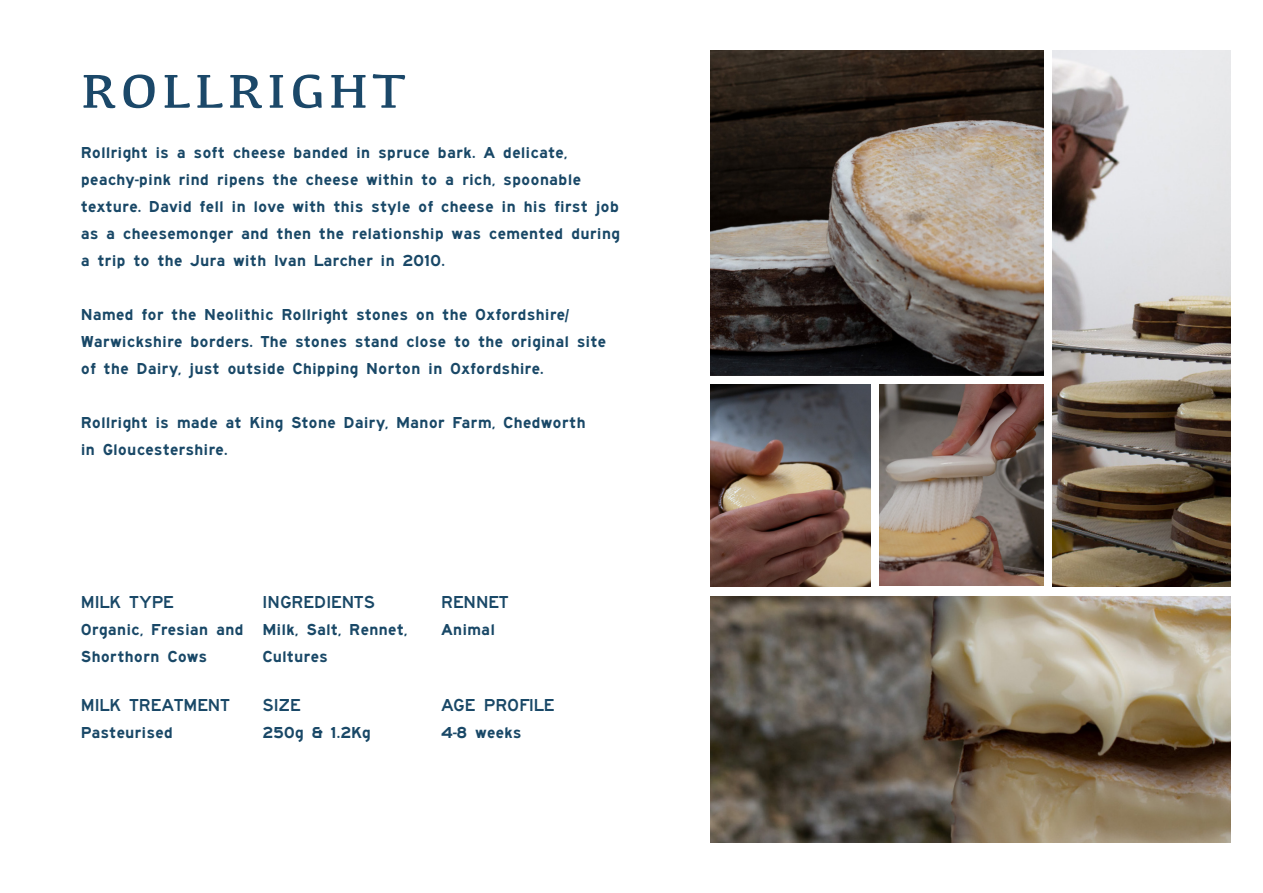
<style>
.page{position:relative;width:1263px;height:893px;background:#fff}
.page>*{position:absolute;margin:0;border:0;box-sizing:border-box;transform-origin:0 0}
.t1{font:49.2px "Kefa";letter-spacing:.08em;color:#1b4869;scale:1.1 1}
.t2{font:18px "Saa Series EDOT";color:#194867}
.t3{font:16.5px/27px "Saa Series EMDOT";color:#194867}
</style>
<div class="page">
<img style="left:711px;top:50px;width:333px;height:326px">
<img style="left:1052px;top:50px;width:178px;height:537px">
<img style="left:711px;top:385px;width:159px;height:202px">
<img style="left:879px;top:385px;width:165px;height:201px">
<img style="left:711px;top:596px;width:519px;height:247px">
<h1 class="t1" style="left:81px;top:62px;width:297px">ROLLRIGHT</h1>
<p class="t3" style="left:81px;top:141px;width:541px">Rollright is a soft cheese banded in spruce bark. A delicate, peachy-pink rind ripens the cheese within to a rich, spoonable texture. David fell in love with this style of cheese in his first job as a cheesemonger and then the relationship was cemented during a trip to the Jura with Ivan Larcher in 2010.</p>
<p class="t3" style="left:81px;top:303px;width:527px">Named for the Neolithic Rollright stones on the Oxfordshire/<br>Warwickshire borders. The stones stand close to the original site of the Dairy, just outside Chipping Norton in Oxfordshire.</p>
<p class="t3" style="left:81px;top:411px;width:506px">Rollright is made at King Stone Dairy, Manor Farm, Chedworth in Gloucestershire.</p>
<p class="t2" style="left:81px;top:591px;width:95px">MILK TYPE</p>
<p class="t3" style="left:81px;top:617px;width:164px">Organic, Fresian and<br>Shorthorn Cows</p>
<p class="t2" style="left:81px;top:694px;width:150px">MILK TREATMENT</p>
<p class="t3" style="left:81px;top:720px;width:94px">Pasteurised</p>
<p class="t2" style="left:262px;top:591px;width:114px">INGREDIENTS</p>
<p class="t3" style="left:262px;top:617px;width:147px">Milk, Salt, Rennet,<br>Cultures</p>
<p class="t2" style="left:262px;top:694px;width:40px">SIZE</p>
<p class="t3" style="left:262px;top:720px;width:110px">250g &amp; 1.2Kg</p>
<p class="t2" style="left:441px;top:591px;width:69px">RENNET</p>
<p class="t3" style="left:441px;top:617px;width:56px">Animal</p>
<p class="t2" style="left:441px;top:694px;width:115px">AGE PROFILE</p>
<p class="t3" style="left:441px;top:720px;width:82px">4-8 weeks</p>
</div>
